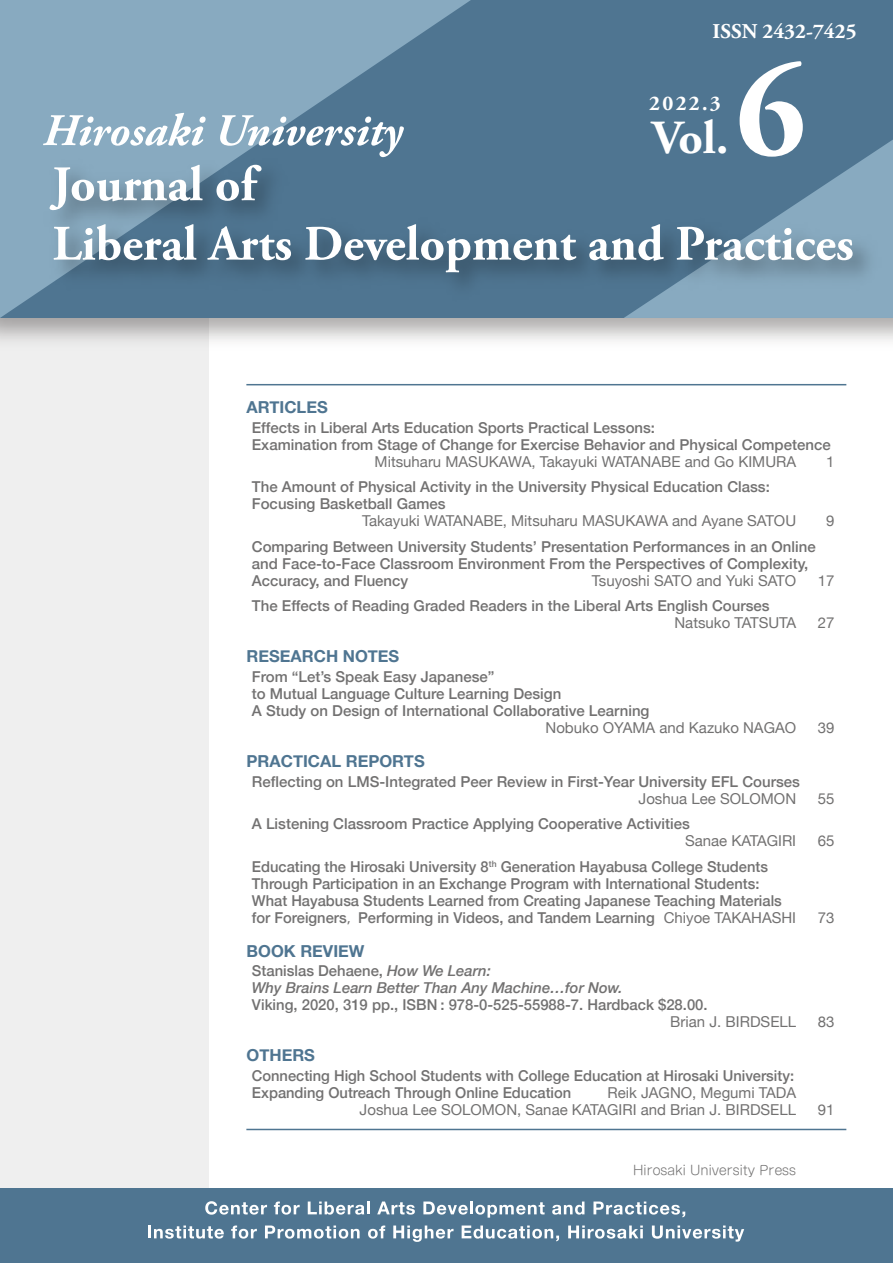
<style>
.page{position:relative;width:893px;height:1263px;background:#fff}
.page>*{position:absolute;margin:0;border:0;box-sizing:border-box;transform-origin:0 0}
.t1{font:700 135px "Adobe Garamond Pro";color:#fff}
.t2{font:700 47.4px "Adobe Garamond Pro";color:#fff}
.t3{font:700 21px "Adobe Garamond Pro";color:#fff}
.t4{font:700 16.5px "Helvetica Neue";color:#4f7591}
.t5{font:500 15px/17px "Helvetica Neue";color:#727171}
.t6{font:15px/17px "Helvetica Neue";color:#727171;text-align:right}
.t7{font:italic 500 15px/17px "Helvetica Neue";color:#727171}
.t8{font:300 12.75px "Shin M Go Pr 6";color:#727171}
.s1{font-family:"Koz Go Pr 6 N";font-weight:400}
.s2{font-weight:400}
.s3{font-style:normal}
</style>
<div class="page">
<div style="left:0;top:54px;width:208px;height:1209px;background:#efefef"></div>
<div style="left:0;top:0;width:893px;height:318px;background:#4f7591"></div>
<div style="left:0;top:1188px;width:893px;height:75px;background:#4f7591"></div>
<svg style="left:0;top:0;width:471px;height:318px;fill:#88aac0"></svg>
<svg style="left:624px;top:140px;width:269px;height:178px;fill:#88aac0"></svg>
<svg style="left:43px;top:113px;width:163px;height:33px;background:#afc6d4"></svg>
<svg style="left:220px;top:115px;width:184px;height:38px"></svg>
<img style="left:37px;top:153px;width:849px;height:152px">
<svg style="left:50px;top:165px;width:153px;height:45px;background:#9db4c3"></svg>
<svg style="left:216px;top:165px;width:46px;height:36px"></svg>
<svg style="left:53px;top:224px;width:144px;height:36px"></svg>
<svg style="left:207px;top:226px;width:84px;height:34px"></svg>
<svg style="left:305px;top:224px;width:271px;height:48px"></svg>
<svg style="left:589px;top:224px;width:75px;height:37px"></svg>
<svg style="left:676px;top:227px;width:177px;height:33px"></svg>
<hr style="left:246px;top:384px;width:600px;height:1px;background:#4f7591">
<hr style="left:246px;top:1129px;width:600px;height:1px;background:#4f7591">
<svg style="left:205px;top:1201px;width:62px;height:14px"></svg>
<svg style="left:274px;top:1201px;width:26px;height:13px"></svg>
<svg style="left:308px;top:1201px;width:61px;height:13px"></svg>
<svg style="left:377px;top:1201px;width:38px;height:13px"></svg>
<svg style="left:423px;top:1201px;width:122px;height:16px"></svg>
<svg style="left:552px;top:1201px;width:32px;height:13px"></svg>
<svg style="left:593px;top:1201px;width:92px;height:16px"></svg>
<svg style="left:148px;top:1225px;width:76px;height:13px"></svg>
<svg style="left:231px;top:1225px;width:26px;height:13px"></svg>
<svg style="left:265px;top:1225px;width:95px;height:13px"></svg>
<svg style="left:368px;top:1225px;width:17px;height:13px"></svg>
<svg style="left:393px;top:1225px;width:60px;height:17px"></svg>
<svg style="left:462px;top:1225px;width:97px;height:16px"></svg>
<svg style="left:568px;top:1225px;width:75px;height:13px"></svg>
<svg style="left:652px;top:1225px;width:92px;height:16px"></svg>
<h3 class="t3" style="left:713px;top:19px;width:146px">ISSN 2432-7425</h3>
<h3 class="t3" style="left:649px;top:91px;width:73px">2022.3</h3>
<h2 class="t2" style="left:652px;top:111px;width:78px">Vol.</h2>
<h1 class="t1" style="left:736px;top:33px;width:72px">6</h1>
<p class="t4" style="left:247px;top:394px;width:83px">ARTICLES</p>
<p class="t5" style="left:252px;top:418px;width:580px">Effects in Liberal Arts Education Sports Practical Lessons:<br>Examination from Stage of Change for Exercise Behavior and Physical Competence</p>
<p class="t6" style="left:375px;top:454px;width:423px">Mitsuharu MASUKAWA, Takayuki WATANABE and Go KIMURA</p>
<p class="t6" style="left:826px;top:454px;width:10px">1</p>
<p class="t5" style="left:252px;top:477px;width:520px">The Amount of Physical Activity in the University Physical Education Class:<br>Focusing Basketball Games</p>
<p class="t6" style="left:362px;top:513px;width:436px">Takayuki WATANABE, Mitsuharu MASUKAWA and Ayane SATOU</p>
<p class="t6" style="left:826px;top:513px;width:10px">9</p>
<p class="t5" style="left:252px;top:537px;width:565px">Comparing Between University Students’ Presentation Performances in an Online and Face-to-Face Classroom Environment From the Perspectives of Complexity,<br>Accuracy, and Fluency</p>
<p class="t6" style="left:592px;top:573px;width:206px">Tsuyoshi SATO and Yuki SATO</p>
<p class="t6" style="left:818px;top:573px;width:18px">17</p>
<p class="t5" style="left:252px;top:596px;width:519px">The Effects of Reading Graded Readers in the Liberal Arts English Courses</p>
<p class="t6" style="left:674px;top:615px;width:123px">Natsuko TATSUTA</p>
<p class="t6" style="left:818px;top:615px;width:18px">27</p>
<p class="t4" style="left:247px;top:643px;width:154px">RESEARCH NOTES</p>
<p class="t5" style="left:252px;top:667px;width:399px">From “Let’s Speak Easy Japanese”<br>to Mutual Language Culture Learning Design<br>A Study on Design of International Collaborative Learning</p>
<p class="t6" style="left:546px;top:720px;width:252px">Nobuko OYAMA and Kazuko NAGAO</p>
<p class="t6" style="left:818px;top:720px;width:18px">39</p>
<p class="t4" style="left:247px;top:748px;width:180px">PRACTICAL REPORTS</p>
<p class="t5" style="left:252px;top:772px;width:550px">Reflecting on LMS-Integrated Peer Review in First-Year University EFL Courses</p>
<p class="t6" style="left:639px;top:791px;width:159px">Joshua Lee SOLOMON</p>
<p class="t6" style="left:818px;top:791px;width:18px">55</p>
<p class="t5" style="left:252px;top:814px;width:439px">A Listening Classroom Practice Applying Cooperative Activities</p>
<p class="t6" style="left:685px;top:833px;width:113px">Sanae KATAGIRI</p>
<p class="t6" style="left:818px;top:833px;width:18px">65</p>
<p class="t5" style="left:252px;top:857px;width:546px">Educating the Hirosaki University 8<sup>th</sup> Generation Hayabusa College Students Through Participation in an Exchange Program with International Students:<br>What Hayabusa Students Learned from Creating Japanese Teaching Materials for Foreigners<span class="s1">，</span>Performing in Videos, and Tandem Learning <span class="s2">Chiyoe TAKAHASHI</span></p>
<p class="t6" style="left:818px;top:910px;width:18px">73</p>
<p class="t4" style="left:247px;top:938px;width:119px">BOOK REVIEW</p>
<p class="t7" style="left:252px;top:962px;width:372px"><span class="s3">Stanislas Dehaene,</span> How We Learn:<br>Why Brains Learn Better Than Any Machine…for Now.</p>
<p class="t5" style="left:252px;top:995px;width:457px">Viking, 2020, 319 pp., ISBN : 978-0-525-55988-7. Hardback $28.00.</p>
<p class="t6" style="left:670px;top:1014px;width:127px">Brian J. BIRDSELL</p>
<p class="t6" style="left:818px;top:1014px;width:18px">83</p>
<p class="t4" style="left:247px;top:1043px;width:70px">OTHERS</p>
<p class="t5" style="left:252px;top:1066px;width:544px">Connecting High School Students with College Education at Hirosaki University:<br>Expanding Outreach Through Online Education</p>
<p class="t6" style="left:360px;top:1085px;width:438px">Reik JAGNO, Megumi TADA<br>Joshua Lee SOLOMON, Sanae KATAGIRI and Brian J. BIRDSELL</p>
<p class="t6" style="left:818px;top:1102px;width:18px">91</p>
<p class="t8" style="left:633px;top:1160px;width:164px">Hirosaki University Press</p>
</div>
